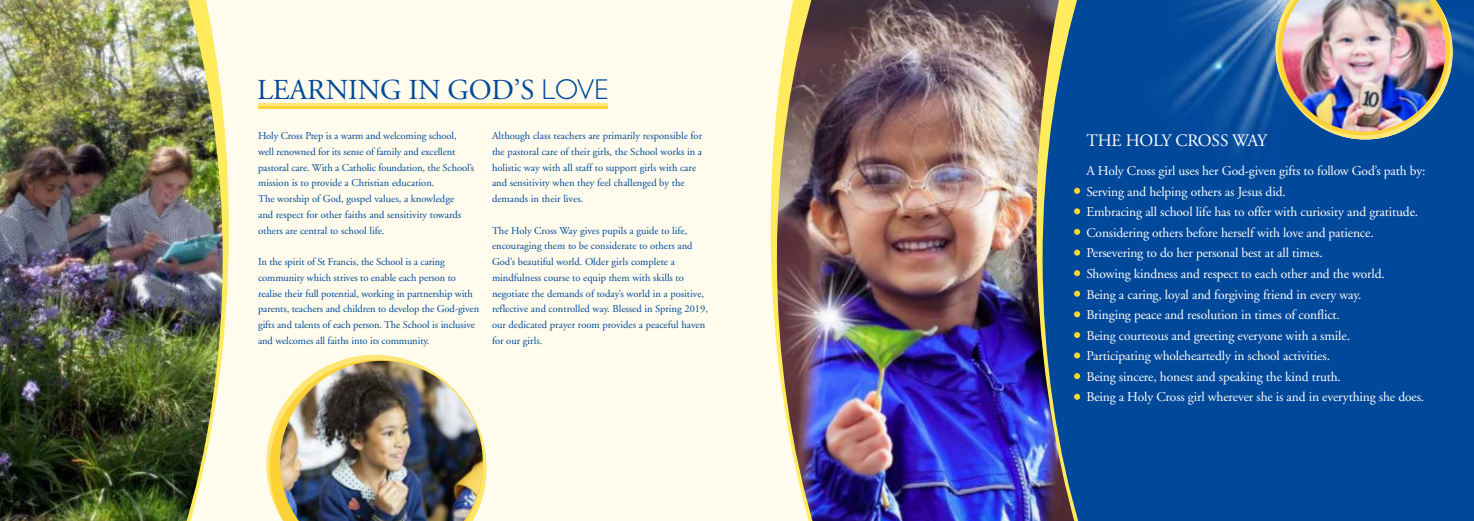
<style>
.page{position:relative;width:1474px;height:521px;background:#fff}
.page>*{position:absolute;margin:0;border:0;box-sizing:border-box;transform-origin:0 0}
.t1{font:28.88px "Adobe Garamond";letter-spacing:-.005em;color:#004899}
.t2{font:17.41px "Adobe Garamond";letter-spacing:-.01em;color:#fff}
.t3{font:13.47px/20.6px "Adobe Garamond";letter-spacing:-.01em;color:#fff}
.t4{font:10.5px/15.8px "Adobe Garamond";color:#004a97}
.s1{font-family:"Gill Sans";font-weight:300}
</style>
<div class="page">
<img style="left:737px;top:0;width:298px;height:521px">
<div style="left:1082px;top:0;width:391px;height:521px;background:#004899"></div>
<img style="left:770px;top:0;width:46px;height:521px">
<img style="left:1452px;top:80px;width:14px;height:59px">
<img style="left:1141px;top:63px;width:46px;height:77px">
<img style="left:1454px;top:5px;width:19px;height:75px">
<img style="left:1454px;top:66px;width:13px;height:10px">
<img style="left:1187px;top:127px;width:98px;height:51px">
<img style="left:1194px;top:127px;width:24px;height:6px">
<img style="left:1155px;top:0;width:299px;height:127px">
<img style="left:1212px;top:29px;width:9px;height:7px">
<img style="left:1181px;top:36px;width:36px;height:63px">
<img style="left:1217px;top:30px;width:24px;height:32px">
<img style="left:1452px;top:1px;width:1px;height:24px">
<img style="left:1218px;top:79px;width:45px;height:47px">
<img style="left:1245px;top:64px;width:18px;height:15px">
<img style="left:1216px;top:62px;width:29px;height:38px">
<svg style="left:1241px;top:53px;width:10px;height:11px"></svg>
<img style="left:1224px;top:27px;width:23px;height:26px">
<img style="left:1162px;top:0;width:50px;height:47px">
<img style="left:1201px;top:0;width:25px;height:29px">
<img style="left:1251px;top:56px;width:12px;height:16px">
<img style="left:1247px;top:50px;width:16px;height:6px">
<img style="left:1227px;top:21px;width:2px;height:6px">
<img style="left:1229px;top:11px;width:34px;height:39px">
<img style="left:1221px;top:0;width:28px;height:21px">
<img style="left:1250px;top:10px;width:13px;height:9px">
<img style="left:1240px;top:0;width:23px;height:10px">
<img style="left:1249px;top:0;width:14px;height:9px">
<img style="left:1196px;top:44px;width:44px;height:45px">
<img style="left:1223px;top:45px;width:17px;height:16px">
<img style="left:1223px;top:63px;width:18px;height:25px">
<svg style="left:1263px;top:0;width:189px;height:139px;background:#4e7995"></svg>
<img style="left:1282px;top:0;width:163px;height:132px">
<img style="left:1035px;top:0;width:47px;height:521px">
<div style="left:0;top:0;width:737px;height:521px;background:#fffced"></div>
<img style="left:0;top:0;width:183px;height:521px">
<img style="left:183px;top:0;width:46px;height:521px">
<svg style="left:266px;top:355px;width:141px;height:136px"></svg>
<svg style="left:270px;top:360px;width:141px;height:156px"></svg>
<img style="left:280px;top:361px;width:203px;height:160px">
<div style="left:258px;top:103px;width:350px;height:5px;background:#fde774"></div>
<hr style="left:258px;top:106px;width:350px;height:2px;background:#fcd236">
<h1 class="t1" style="left:257px;top:78px;width:353px">LEARNING IN GOD’S <span class="s1">LOVE</span></h1>
<p class="t4" style="left:258px;top:129px;width:218px">Holy Cross Prep is a warm and welcoming school, well renowned for its sense of family and excellent pastoral care. With a Catholic foundation, the School’s mission is to provide a Christian education.<br>The worship of God, gospel values, a knowledge<br>and respect for other faiths and sensitivity towards others are central to school life.</p>
<p class="t4" style="left:258px;top:255px;width:223px">In the spirit of St Francis, the School is a caring community which strives to enable each person to realise their full potential, working in partnership with parents, teachers and children to develop the God-given gifts and talents of each person. The School is inclusive and welcomes all faiths into its community.</p>
<p class="t4" style="left:492px;top:129px;width:212px">Although class teachers are primarily responsible for the pastoral care of their girls, the School works in a holistic way with all staff to support girls with care and sensitivity when they feel challenged by the demands in their lives.</p>
<p class="t4" style="left:492px;top:223px;width:218px">The Holy Cross Way gives pupils a guide to life, encouraging them to be considerate to others and God’s beautiful world. Older girls complete a mindfulness course to equip them with skills to negotiate the demands of today’s world in a positive, reflective and controlled way. Blessed in Spring 2019, our dedicated prayer room provides a peaceful haven for our girls.</p>
<h2 class="t2" style="left:1086px;top:134px;width:182px">THE HOLY CROSS WAY</h2>
<p class="t3" style="left:1086px;top:162px;width:341px">A Holy Cross girl uses her God-given gifts to follow God’s path by:<br>Serving and helping others as Jesus did.<br>Embracing all school life has to offer with curiosity and gratitude.<br>Considering others before herself with love and patience.<br>Persevering to do her personal best at all times.<br>Showing kindness and respect to each other and the world.<br>Being a caring, loyal and forgiving friend in every way.<br>Bringing peace and resolution in times of conflict.<br>Being courteous and greeting everyone with a smile.<br>Participating wholeheartedly in school activities.<br>Being sincere, honest and speaking the kind truth.<br>Being a Holy Cross girl wherever she is and in everything she does.</p>
</div>
